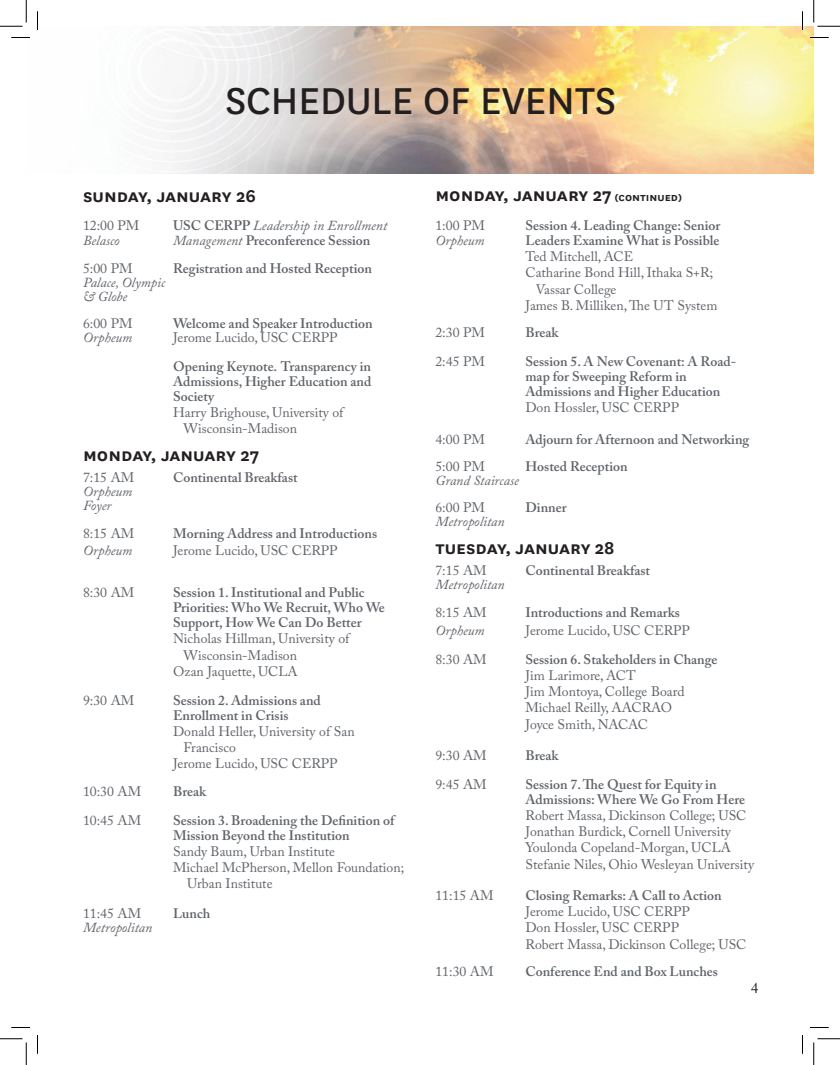
<style>
.page{position:relative;width:840px;height:1065px;background:#fff}
.page>*{position:absolute;margin:0;border:0;box-sizing:border-box;transform-origin:0 0}
.t1{font:43.75px "National";color:#231f20}
.t2{font:600 20px "National";color:#231f20}
.t3{font:15px "Adobe Caslon Pro";color:#231f20}
.t4{font:13.75px/16.2px "Adobe Caslon Pro";color:#5f6369}
.t5{font:600 13.75px "Adobe Caslon Pro";color:#5f6369}
.t6{font:italic 13.75px/13.8px "Adobe Caslon Pro";color:#5f6369}
.s1{font-weight:600;font-style:normal}
.s2{font-weight:400;font-style:italic}
.s3{font-size:12.5px}
</style>
<div class="page">
<img style="left:164px;top:26px;width:650px;height:148px">
<svg style="left:11px;top:37px;width:19px;height:1px"></svg>
<svg style="left:810px;top:37px;width:19px;height:1px"></svg>
<svg style="left:11px;top:1027px;width:19px;height:1px"></svg>
<svg style="left:810px;top:1027px;width:19px;height:1px"></svg>
<svg style="left:37px;top:11px;width:1px;height:19px"></svg>
<svg style="left:37px;top:1035px;width:1px;height:19px"></svg>
<svg style="left:802px;top:11px;width:1px;height:19px"></svg>
<svg style="left:802px;top:1035px;width:1px;height:19px"></svg>
<svg style="left:0;top:0;width:27px;height:27px"></svg>
<svg style="left:0;top:1039px;width:27px;height:26px"></svg>
<svg style="left:814px;top:0;width:26px;height:27px"></svg>
<svg style="left:814px;top:1039px;width:26px;height:26px"></svg>
<p class="t1" style="left:225px;top:72px;width:392px">SCHEDULE OF EVENTS</p>
<p class="t2" style="left:83px;top:182px;width:174px">Sunday, January 26</p>
<p class="t4" style="left:83px;top:217px;width:58px">12:00 PM</p>
<p class="t6" style="left:173px;top:218px;width:216px"><span class="s1">USC CERPP</span> Leadership in Enrollment</p>
<p class="t6" style="left:83px;top:233px;width:38px">Belasco</p>
<p class="t5" style="left:173px;top:232px;width:199px"><span class="s2">Management</span> Preconference Session</p>
<p class="t4" style="left:83px;top:260px;width:51px">5:00 PM</p>
<p class="t5" style="left:173px;top:261px;width:200px">Registration and Hosted Reception</p>
<p class="t6" style="left:83px;top:275px;width:84px">Palace, Olympic</p>
<p class="t6" style="left:83px;top:289px;width:46px">&amp; Globe</p>
<p class="t4" style="left:83px;top:315px;width:51px">6:00 PM</p>
<p class="t5" style="left:173px;top:316px;width:201px">Welcome and Speaker Introduction</p>
<p class="t6" style="left:83px;top:330px;width:51px">Orpheum</p>
<p class="t4" style="left:173px;top:329px;width:166px">Jerome Lucido, USC CERPP</p>
<p class="t5" style="left:173px;top:358px;width:199px">Opening Keynote. Transparency in</p>
<p class="t5" style="left:173px;top:373px;width:200px">Admissions, Higher Education and</p>
<p class="t5" style="left:173px;top:388px;width:43px">Society</p>
<p class="t4" style="left:173px;top:404px;width:172px">Harry Brighouse, University of</p>
<p class="t4" style="left:183px;top:420px;width:115px">Wisconsin-Madison</p>
<p class="t2" style="left:83px;top:441px;width:178px">Monday, January 27</p>
<p class="t4" style="left:83px;top:469px;width:53px">7:15 AM</p>
<p class="t5" style="left:173px;top:469px;width:126px">Continental Breakfast</p>
<p class="t6" style="left:83px;top:484px;width:51px">Orpheum<br>Foyer</p>
<p class="t4" style="left:83px;top:525px;width:53px">8:15 AM</p>
<p class="t5" style="left:173px;top:526px;width:206px">Morning Address and Introductions</p>
<p class="t6" style="left:83px;top:543px;width:51px">Orpheum</p>
<p class="t4" style="left:173px;top:542px;width:166px">Jerome Lucido, USC CERPP</p>
<p class="t4" style="left:83px;top:584px;width:53px">8:30 AM</p>
<p class="t5" style="left:173px;top:584px;width:193px">Session 1. Institutional and Public</p>
<p class="t5" style="left:173px;top:599px;width:213px">Priorities: Who We Recruit, Who We</p>
<p class="t5" style="left:173px;top:614px;width:190px">Support, How We Can Do Better</p>
<p class="t4" style="left:173px;top:630px;width:178px">Nicholas Hillman, University of</p>
<p class="t4" style="left:183px;top:647px;width:115px">Wisconsin-Madison</p>
<p class="t4" style="left:173px;top:663px;width:126px">Ozan Jaquette, UCLA</p>
<p class="t4" style="left:83px;top:692px;width:53px">9:30 AM</p>
<p class="t5" style="left:173px;top:692px;width:149px">Session 2. Admissions and</p>
<p class="t5" style="left:173px;top:707px;width:117px">Enrollment in Crisis</p>
<p class="t4" style="left:173px;top:723px;width:183px">Donald Heller, University of San</p>
<p class="t4" style="left:184px;top:739px;width:54px">Francisco</p>
<p class="t4" style="left:173px;top:755px;width:166px">Jerome Lucido, USC CERPP</p>
<p class="t4" style="left:83px;top:783px;width:60px">10:30 AM</p>
<p class="t5" style="left:173px;top:783px;width:35px">Break</p>
<p class="t4" style="left:83px;top:812px;width:60px">10:45 AM</p>
<p class="t5" style="left:173px;top:812px;width:223px">Session 3. Broadening the Definition of</p>
<p class="t5" style="left:173px;top:827px;width:178px">Mission Beyond the Institution</p>
<p class="t4" style="left:173px;top:843px;width:164px">Sandy Baum, Urban Institute</p>
<p class="t4" style="left:173px;top:859px;width:233px">Michael McPherson, Mellon Foundation;</p>
<p class="t4" style="left:187px;top:875px;width:87px">Urban Institute</p>
<p class="t4" style="left:83px;top:905px;width:60px">11:45 AM</p>
<p class="t5" style="left:173px;top:906px;width:39px">Lunch</p>
<p class="t6" style="left:83px;top:920px;width:71px">Metropolitan</p>
<p class="t2" style="left:435px;top:181px;width:248px">Monday, January 27 <span class="s3">(continued)</span></p>
<p class="t4" style="left:435px;top:217px;width:51px">1:00 PM</p>
<p class="t5" style="left:525px;top:217px;width:197px">Session 4. Leading Change: Senior</p>
<p class="t6" style="left:435px;top:233px;width:51px">Orpheum</p>
<p class="t5" style="left:525px;top:232px;width:195px">Leaders Examine What is Possible</p>
<p class="t4" style="left:525px;top:248px;width:109px">Ted Mitchell, ACE</p>
<p class="t4" style="left:525px;top:265px;width:189px">Catharine Bond Hill, Ithaka S+R;</p>
<p class="t4" style="left:536px;top:281px;width:82px">Vassar College</p>
<p class="t4" style="left:525px;top:297px;width:194px">James B. Milliken, The UT System</p>
<p class="t4" style="left:435px;top:325px;width:51px">2:30 PM</p>
<p class="t5" style="left:525px;top:325px;width:35px">Break</p>
<p class="t4" style="left:435px;top:353px;width:51px">2:45 PM</p>
<p class="t5" style="left:525px;top:353px;width:212px">Session 5. A New Covenant: A Road-</p>
<p class="t5" style="left:525px;top:368px;width:163px">map for Sweeping Reform in</p>
<p class="t5" style="left:525px;top:383px;width:197px">Admissions and Higher Education</p>
<p class="t4" style="left:525px;top:400px;width:155px">Don Hossler, USC CERPP</p>
<p class="t4" style="left:435px;top:431px;width:51px">4:00 PM</p>
<p class="t5" style="left:525px;top:431px;width:225px">Adjourn for Afternoon and Networking</p>
<p class="t4" style="left:435px;top:458px;width:51px">5:00 PM</p>
<p class="t5" style="left:525px;top:458px;width:104px">Hosted Reception</p>
<p class="t6" style="left:435px;top:473px;width:85px">Grand Staircase</p>
<p class="t4" style="left:435px;top:500px;width:51px">6:00 PM</p>
<p class="t5" style="left:525px;top:500px;width:43px">Dinner</p>
<p class="t6" style="left:435px;top:515px;width:71px">Metropolitan</p>
<p class="t2" style="left:435px;top:534px;width:181px">Tuesday, January 28</p>
<p class="t4" style="left:435px;top:562px;width:53px">7:15 AM</p>
<p class="t5" style="left:525px;top:562px;width:126px">Continental Breakfast</p>
<p class="t6" style="left:435px;top:577px;width:71px">Metropolitan</p>
<p class="t4" style="left:435px;top:605px;width:53px">8:15 AM</p>
<p class="t5" style="left:525px;top:605px;width:156px">Introductions and Remarks</p>
<p class="t6" style="left:435px;top:623px;width:51px">Orpheum</p>
<p class="t4" style="left:525px;top:622px;width:166px">Jerome Lucido, USC CERPP</p>
<p class="t4" style="left:435px;top:651px;width:53px">8:30 AM</p>
<p class="t5" style="left:525px;top:651px;width:194px">Session 6. Stakeholders in Change</p>
<p class="t4" style="left:525px;top:667px;width:112px">Jim Larimore, ACT</p>
<p class="t4" style="left:525px;top:683px;width:161px">Jim Montoya, College Board</p>
<p class="t4" style="left:525px;top:700px;width:148px">Michael Reilly, AACRAO</p>
<p class="t4" style="left:525px;top:716px;width:124px">Joyce Smith, NACAC</p>
<p class="t4" style="left:435px;top:747px;width:53px">9:30 AM</p>
<p class="t5" style="left:525px;top:747px;width:35px">Break</p>
<p class="t4" style="left:435px;top:776px;width:53px">9:45 AM</p>
<p class="t5" style="left:525px;top:776px;width:193px">Session 7. The Quest for Equity in</p>
<p class="t5" style="left:525px;top:791px;width:221px">Admissions: Where We Go From Here</p>
<p class="t4" style="left:525px;top:807px;width:223px">Robert Massa, Dickinson College; USC</p>
<p class="t4" style="left:525px;top:823px;width:207px">Jonathan Burdick, Cornell University<br>Youlonda Copeland-Morgan, UCLA</p>
<p class="t4" style="left:525px;top:856px;width:230px">Stefanie Niles, Ohio Wesleyan University</p>
<p class="t4" style="left:435px;top:887px;width:60px">11:15 AM</p>
<p class="t5" style="left:525px;top:887px;width:198px">Closing Remarks: A Call to Action</p>
<p class="t4" style="left:525px;top:903px;width:166px">Jerome Lucido, USC CERPP</p>
<p class="t4" style="left:525px;top:920px;width:155px">Don Hossler, USC CERPP</p>
<p class="t4" style="left:525px;top:936px;width:223px">Robert Massa, Dickinson College; USC</p>
<p class="t4" style="left:435px;top:963px;width:60px">11:30 AM</p>
<p class="t5" style="left:525px;top:963px;width:194px">Conference End and Box Lunches</p>
<p class="t3" style="left:751px;top:979px;width:9px">4</p>
</div>
